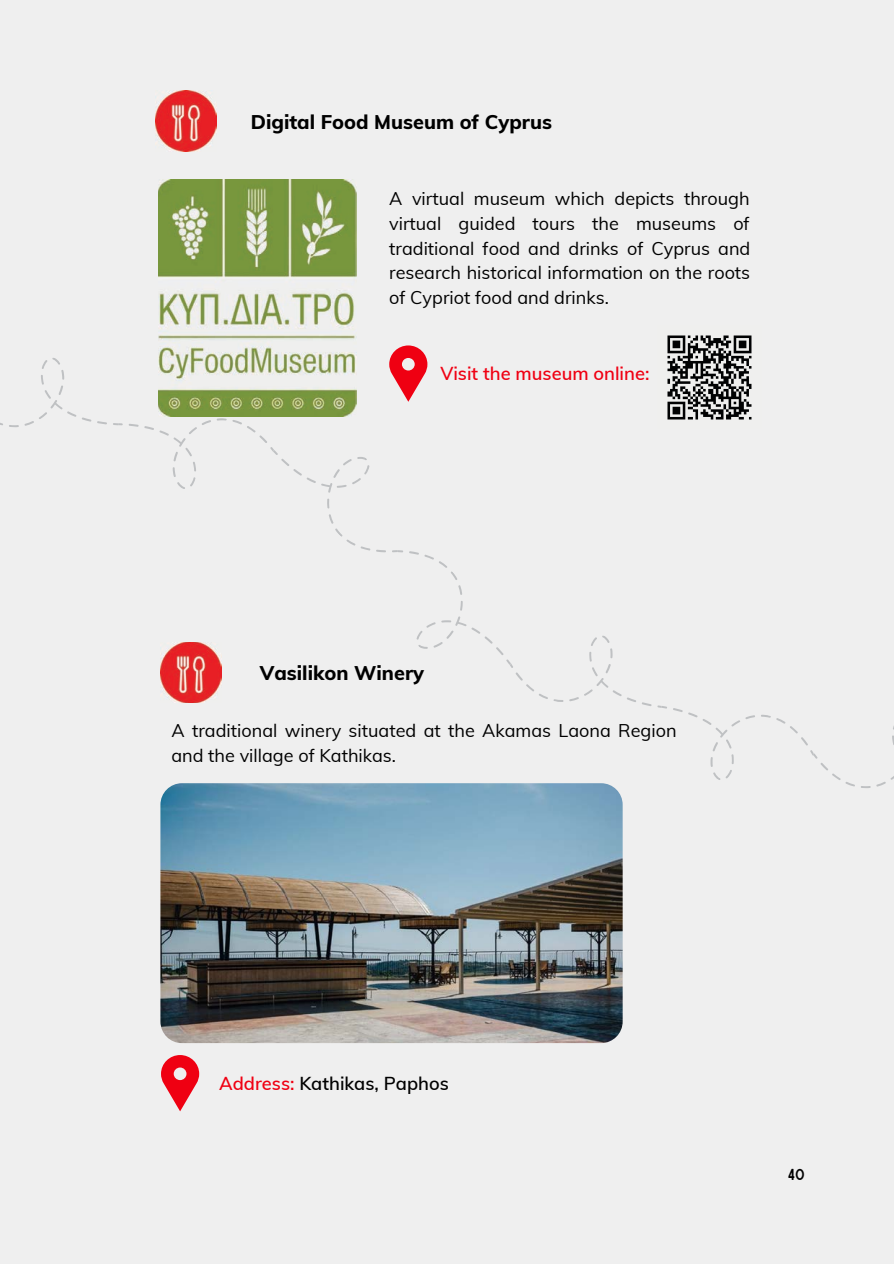
<style>
.page{position:relative;width:894px;height:1264px;background:#fff}
.page>*{position:absolute;margin:0;border:0;box-sizing:border-box;transform-origin:0 0}
.t1{font:800 19.8px "Muli";color:#000}
.t2{font:600 18.3px "Muli";color:#000}
.t3{font:600 18.3px "Muli";color:#ef0012}
.t4{font:18px/24.8px "Muli";color:#000;text-align:justify}
.t5{font:15.15px "Sailors";color:#000}
.s1{color:#ef0012}
</style>
<div class="page">
<div style="left:0;top:0;width:893px;height:1263px;background:#efefef"></div>
<img style="left:160px;top:783px;width:462px;height:260px">
<svg style="left:389px;top:345px;width:38px;height:57px"></svg>
<svg style="left:161px;top:1055px;width:38px;height:56px"></svg>
<img style="left:155px;top:91px;width:61px;height:61px">
<img style="left:160px;top:642px;width:61px;height:61px">
<img style="left:667px;top:335px;width:85px;height:85px">
<svg style="left:569px;top:697px;width:9px;height:4px"></svg>
<svg style="left:584px;top:635px;width:67px;height:71px"></svg>
<svg style="left:409px;top:551px;width:53px;height:44px"></svg>
<svg style="left:460px;top:601px;width:2px;height:9px"></svg>
<svg style="left:416px;top:616px;width:147px;height:86px"></svg>
<svg style="left:761px;top:714px;width:9px;height:3px"></svg>
<svg style="left:688px;top:712px;width:66px;height:68px"></svg>
<svg style="left:657px;top:705px;width:25px;height:7px"></svg>
<svg style="left:861px;top:786px;width:9px;height:2px"></svg>
<svg style="left:776px;top:718px;width:78px;height:68px"></svg>
<svg style="left:876px;top:777px;width:17px;height:9px"></svg>
<svg style="left:217px;top:418px;width:9px;height:2px"></svg>
<svg style="left:129px;top:424px;width:9px;height:3px"></svg>
<svg style="left:144px;top:420px;width:67px;height:69px"></svg>
<svg style="left:392px;top:550px;width:11px;height:2px"></svg>
<svg style="left:329px;top:514px;width:41px;height:36px"></svg>
<svg style="left:376px;top:549px;width:10px;height:3px"></svg>
<svg style="left:327px;top:498px;width:2px;height:10px"></svg>
<svg style="left:232px;top:420px;width:137px;height:72px"></svg>
<svg style="left:9px;top:425px;width:10px;height:2px"></svg>
<svg style="left:97px;top:421px;width:10px;height:3px"></svg>
<svg style="left:82px;top:417px;width:9px;height:4px"></svg>
<svg style="left:25px;top:358px;width:51px;height:68px"></svg>
<svg style="left:113px;top:423px;width:10px;height:2px"></svg>
<img style="left:158px;top:180px;width:198px;height:236px">
<p class="t1" style="left:251px;top:109px;width:303px">Digital Food Museum of Cyprus</p>
<p class="t4" style="left:389px;top:186px;width:362px">A virtual museum which depicts through virtual guided tours the museums of traditional food and drinks of Cyprus and research historical information on the roots of Cypriot food and drinks.</p>
<p class="t3" style="left:440px;top:361px;width:210px">Visit the museum online:</p>
<p class="t1" style="left:260px;top:660px;width:166px">Vasilikon Winery</p>
<p class="t4" style="left:171px;top:717px;width:506px">A traditional winery situated at the Akamas Laona Region and the village of Kathikas.</p>
<p class="t2" style="left:219px;top:1071px;width:231px"><span class="s1">Address:</span> Kathikas, Paphos</p>
<p class="t5" style="left:787px;top:1168px;width:19px">40</p>
</div>
